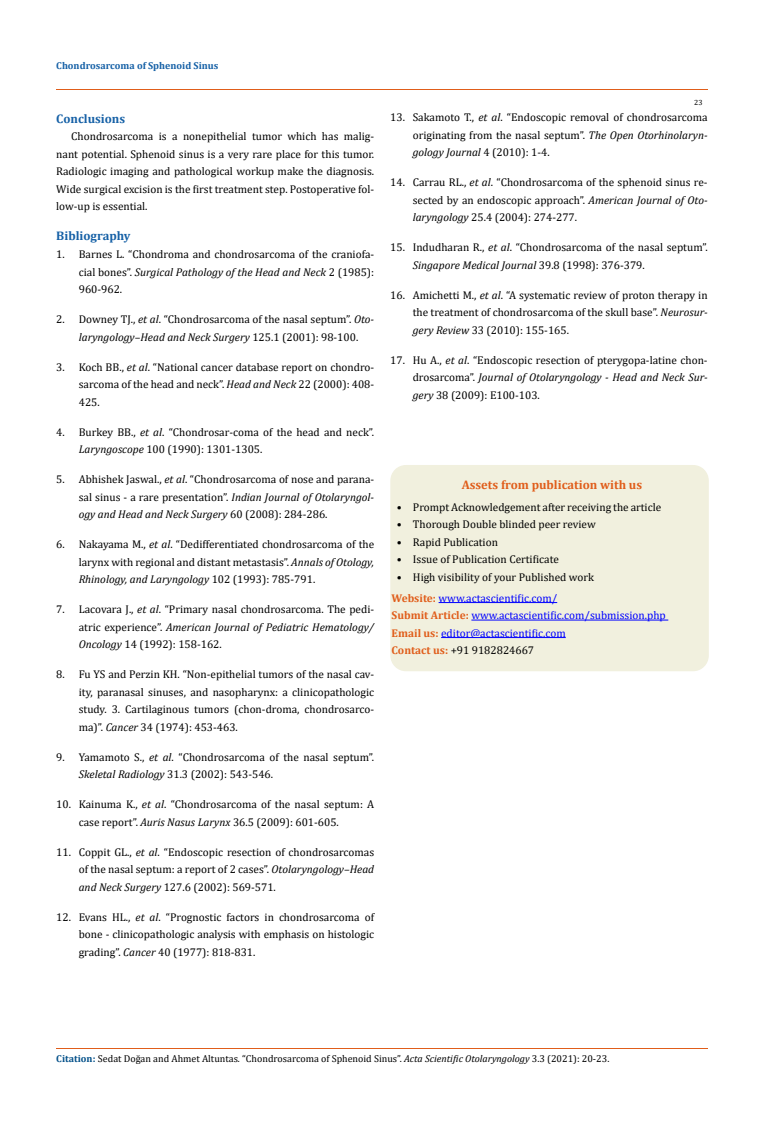
<style>
.page{position:relative;width:764px;height:1125px;background:#fff}
.page>*{position:absolute;margin:0;border:0;box-sizing:border-box;transform-origin:0 0}
.t1{font:700 12.5px "Cambria";color:#e05d1a}
.t2{font:700 12.5px "Cambria";color:#1560a6}
.t3{font:11.25px/17.5px "Cambria";color:#000;text-align:justify}
.t4{font:11.25px/17.5px "Cambria";color:#00f}
.t5{font:10px "Cambria";color:#000}
.t6{font:700 10px "Cambria";color:#1560a6}
.t7{font:7.5px "Cambria";color:#000}
.s1{font-style:italic}
.s2{font-weight:700;color:#e05d1a}
.s3{color:#000}
.s4{font-weight:700;color:#035089}
</style>
<div class="page">
<div style="left:391px;top:466px;width:317px;height:205px;background:#f1f0de;border-radius:15px"></div>
<div style="left:390px;top:465px;width:319px;height:206px;border:1px solid #f1f0de;border-radius:15px"></div>
<hr style="left:438px;top:602px;width:119px;height:1px;background:#00f">
<hr style="left:471px;top:620px;width:197px;height:1px;background:#00f">
<hr style="left:441px;top:637px;width:125px;height:1px;background:#00f">
<hr style="left:56px;top:90px;width:652px;height:1px;background:#e05d1a">
<hr style="left:56px;top:1049px;width:652px;height:1px;background:#e05d1a">
<p class="t6" style="left:56px;top:59px;width:164px">Chondrosarcoma of Sphenoid Sinus</p>
<p class="t2" style="left:56px;top:110px;width:70px">Conclusions</p>
<p class="t3" style="left:56px;top:128px;width:319px;text-indent:15px">Chondrosarcoma is a nonepithelial tumor which has malig&shy;nant potential. Sphenoid sinus is a very rare place for this tumor.<br>Radiologic imaging and pathological workup make the diagnosis.<br>Wide surgical excision is the first treatment step. Postoperative fol&shy;low-up is essential.</p>
<p class="t3" style="left:79px;top:246px;width:297px;text-indent:-22px">1. Barnes L. “Chondroma and chondrosarcoma of the craniofa&shy;cial bones”. <span class="s1">Surgical Pathology of the Head and Neck</span> 2 (1985):<br>960-962.</p>
<p class="t3" style="left:56px;top:311px;width:319px;text-align:center">2. Downey TJ., <span class="s1">et al</span>. “Chondrosarcoma of the nasal septum”. <span class="s1">Oto&shy;laryngology–Head and Neck Surgery</span> 125.1 (2001): 98-100.</p>
<p class="t3" style="left:79px;top:358px;width:297px;text-indent:-22px">3. Koch BB., <span class="s1">et al</span>. “National cancer database report on chondro&shy;sarcoma of the head and neck”. <span class="s1">Head and Neck</span> 22 (2000): 408- 425.</p>
<p class="t3" style="left:79px;top:423px;width:297px;text-indent:-22px">4. Burkey BB., <span class="s1">et al</span>. “Chondrosar-coma of the head and neck”.<br><span class="s1">Laryngoscope</span> 100 (1990): 1301-1305.</p>
<p class="t3" style="left:79px;top:471px;width:297px;text-indent:-22px">5. Abhishek Jaswal., <span class="s1">et al</span>. “Chondrosarcoma of nose and parana&shy;sal sinus - a rare presentation”. <span class="s1">Indian Journal of Otolaryngol&shy;ogy and Head and Neck Surgery</span> 60 (2008): 284-286.</p>
<p class="t3" style="left:79px;top:536px;width:297px;text-indent:-22px">6. Nakayama M., <span class="s1">et al</span>. “Dedifferentiated chondrosarcoma of the larynx with regional and distant metastasis”. <span class="s1">Annals of Otology, Rhinology, and Laryngology</span> 102 (1993): 785-791.</p>
<p class="t3" style="left:79px;top:601px;width:297px;text-indent:-22px">7. Lacovara J., <span class="s1">et al</span>. “Primary nasal chondrosarcoma. The pedi&shy;atric experience”. <span class="s1">American Journal of Pediatric Hematology/ Oncology</span> 14 (1992): 158-162.</p>
<p class="t3" style="left:79px;top:666px;width:297px;text-indent:-23px">8. Fu YS and Perzin KH. “Non-epithelial tumors of the nasal cav&shy;ity, paranasal sinuses, and nasopharynx: a clinicopathologic study. 3. Cartilaginous tumors (chon-droma, chondrosarco&shy;ma)”. <span class="s1">Cancer</span> 34 (1974): 453-463.</p>
<p class="t3" style="left:79px;top:748px;width:297px;text-indent:-22px">9. Yamamoto S., <span class="s1">et al</span>. “Chondrosarcoma of the nasal septum”.<br><span class="s1">Skeletal Radiology</span> 31.3 (2002): 543-546.</p>
<p class="t3" style="left:79px;top:796px;width:297px;text-indent:-22px">10. Kainuma K., <span class="s1">et al</span>. “Chondrosarcoma of the nasal septum: A case report”. <span class="s1">Auris Nasus Larynx</span> 36.5 (2009): 601-605.</p>
<p class="t3" style="left:79px;top:843px;width:297px;text-indent:-22px">11. Coppit GL., <span class="s1">et al</span>. “Endoscopic resection of chondrosarcomas of the nasal septum: a report of 2 cases”. <span class="s1">Otolaryngology–Head and Neck Surgery</span> 127.6 (2002): 569-571.</p>
<p class="t3" style="left:79px;top:908px;width:297px;text-indent:-22px">12. Evans HL., <span class="s1">et al</span>. “Prognostic factors in chondrosarcoma of bone - clinicopathologic analysis with emphasis on histologic grading”. <span class="s1">Cancer</span> 40 (1977): 818-831.</p>
<p class="t2" style="left:56px;top:227px;width:76px">Bibliography</p>
<p class="t7" style="left:694px;top:98px;width:10px">23</p>
<p class="t3" style="left:413px;top:109px;width:296px;text-indent:-22px">13. Sakamoto T., <span class="s1">et al</span>. “Endoscopic removal of chondrosarcoma originating from the nasal septum”. <span class="s1">The Open Otorhinolaryn&shy;gology Journal</span> 4 (2010): 1-4.</p>
<p class="t3" style="left:413px;top:174px;width:296px;text-indent:-22px">14. Carrau RL., <span class="s1">et al</span>. “Chondrosarcoma of the sphenoid sinus re&shy;sected by an endoscopic approach”. <span class="s1">American Journal of Oto&shy;laryngology</span> 25.4 (2004): 274-277.</p>
<p class="t3" style="left:413px;top:239px;width:296px;text-indent:-22px">15. Indudharan R., <span class="s1">et al</span>. “Chondrosarcoma of the nasal septum”.<br><span class="s1">Singapore Medical Journal</span> 39.8 (1998): 376-379.</p>
<p class="t3" style="left:413px;top:286px;width:296px;text-indent:-22px">16. Amichetti M., <span class="s1">et al</span>. “A systematic review of proton therapy in the treatment of chondrosarcoma of the skull base”. <span class="s1">Neurosur&shy;gery Review</span> 33 (2010): 155-165.</p>
<p class="t3" style="left:413px;top:351px;width:296px;text-indent:-23px">17. Hu A., <span class="s1">et al</span>. “Endoscopic resection of pterygopa-latine chon&shy;drosarcoma”. <span class="s1">Journal of Otolaryngology - Head and Neck Sur&shy;gery</span> 38 (2009): E100-103.</p>
<p class="t1" style="left:462px;top:476px;width:182px">Assets from publication with us</p>
<p class="t3" style="left:397px;top:498px;width:266px">• Prompt Acknowledgement after receiving the article</p>
<p class="t3" style="left:397px;top:515px;width:201px">• Thorough Double blinded peer review</p>
<p class="t3" style="left:397px;top:533px;width:103px">• Rapid Publication</p>
<p class="t3" style="left:397px;top:550px;width:164px">• Issue of Publication Certificate</p>
<p class="t3" style="left:397px;top:568px;width:199px">• High visibility of your Published work</p>
<p class="t4" style="left:391px;top:589px;width:276px"><span class="s2">Website:</span> www.actascientific.com/<br><span class="s2">Submit Article:</span> www.actascientific.com/submission.php <span class="s2">Email us:</span> editor@actascientific.com<br><span class="s2">Contact us:</span> <span class="s3">+91 9182824667</span></p>
<p class="t5" style="left:56px;top:1052px;width:554px"><span class="s4">Citation:</span> Sedat Doğan and Ahmet Altuntas<span class="s1">.</span> “Chondrosarcoma of Sphenoid Sinus”. <span class="s1">Acta Scientific Otolaryngology</span> 3.3 (2021): 20-23.</p>
</div>
